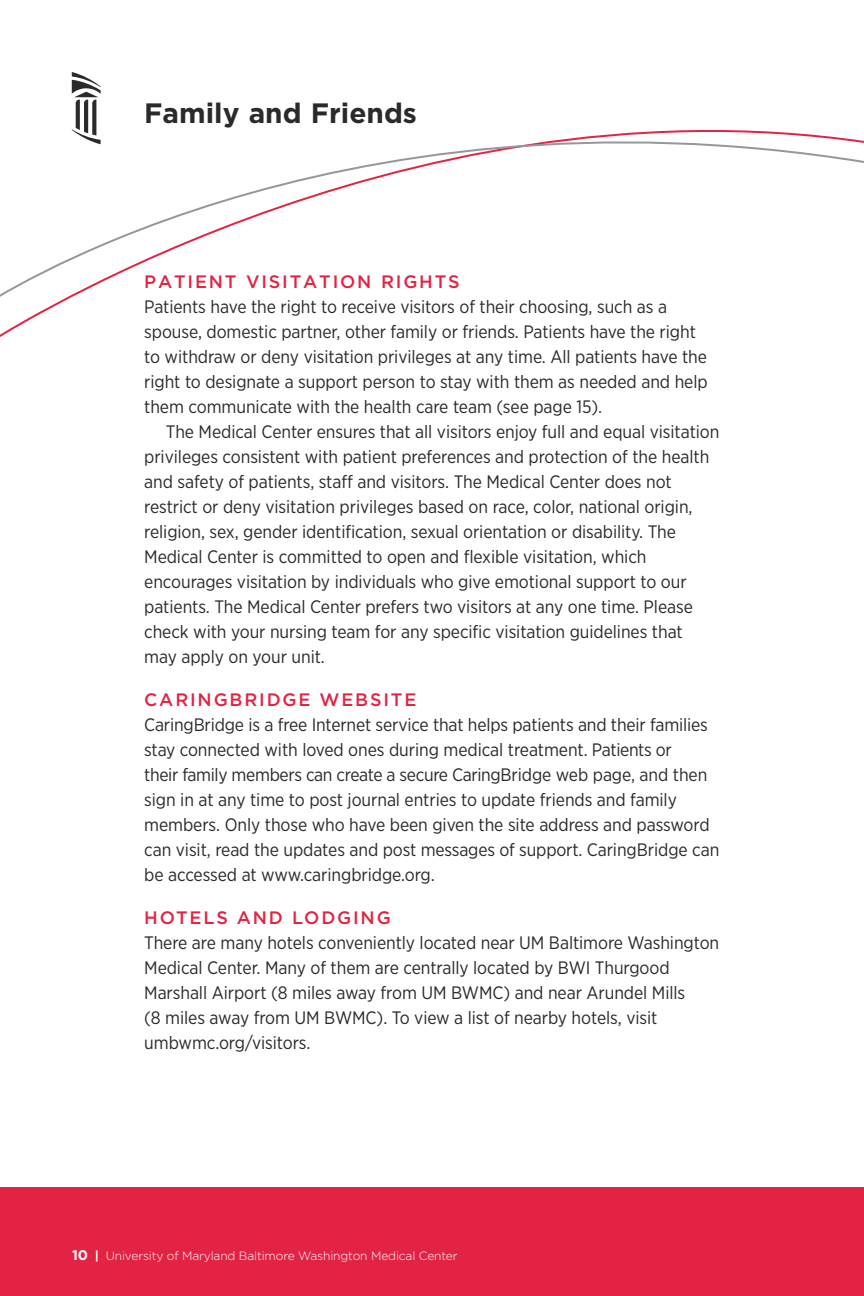
<style>
.page{position:relative;width:864px;height:1296px;background:#fff}
.page>*{position:absolute;margin:0;border:0;box-sizing:border-box;transform-origin:0 0}
.t1{font:700 28px "Gotham";color:#2b292a}
.t2{font:18px/25px "Gotham Narrow";letter-spacing:-.005em;color:#2b292a}
.t3{font:500 18px "Gotham";letter-spacing:.1em;color:#e32343}
.t4{font:300 12px "Gotham";letter-spacing:-.01em;color:#fff}
.s1{font-weight:700;font-size:14px}
.s2{font-weight:700}
</style>
<div class="page">
<div style="left:0;top:1187px;width:864px;height:109px;background:#e32343"></div>
<svg style="left:0;top:75px;width:864px;height:234px"></svg>
<h1 class="t1" style="left:144px;top:103px;width:274px">Family and Friends</h1>
<p class="t3" style="left:144px;top:275px;width:317px">PATIENT VISITATION RIGHTS</p>
<p class="t2" style="left:144px;top:295px;width:565px">Patients have the right to receive visitors of their choosing, such as a spouse, domestic partner, other family or friends. Patients have the right to withdraw or deny visitation privileges at any time. All patients have the right to designate a support person to stay with them as needed and help them communicate with the health care team (see page 15).</p>
<p class="t2" style="left:144px;top:420px;width:577px;text-indent:22px">The Medical Center ensures that all visitors enjoy full and equal visitation privileges consistent with patient preferences and protection of the health and safety of patients, staff and visitors. The Medical Center does not restrict or deny visitation privileges based on race, color, national origin, religion, sex, gender identification, sexual orientation or disability. The Medical Center is committed to open and flexible visitation, which encourages visitation by individuals who give emotional support to our patients. The Medical Center prefers two visitors at any one time. Please check with your nursing team for any specific visitation guidelines that may apply on your unit.</p>
<p class="t3" style="left:144px;top:693px;width:274px">CARINGBRIDGE WEBSITE</p>
<p class="t2" style="left:144px;top:713px;width:577px">CaringBridge is a free Internet service that helps patients and their families stay connected with loved ones during medical treatment. Patients or<br>their family members can create a secure CaringBridge web page, and then sign in at any time to post journal entries to update friends and family members. Only those who have been given the site address and password can visit, read the updates and post messages of support. CaringBridge can be accessed at www.caringbridge.org.</p>
<p class="t3" style="left:144px;top:911px;width:248px">HOTELS AND LODGING</p>
<p class="t2" style="left:144px;top:931px;width:577px">There are many hotels conveniently located near UM Baltimore Washington Medical Center. Many of them are centrally located by BWI Thurgood Marshall Airport (8 miles away from UM BWMC) and near Arundel Mills<br>(8 miles away from UM BWMC). To view a list of nearby hotels, visit umbwmc.org/visitors.</p>
<p class="t4" style="left:72px;top:1251px;width:387px"><span class="s1">10</span> <span class="s2">|</span> University of Maryland Baltimore Washington Medical Center</p>
</div>
